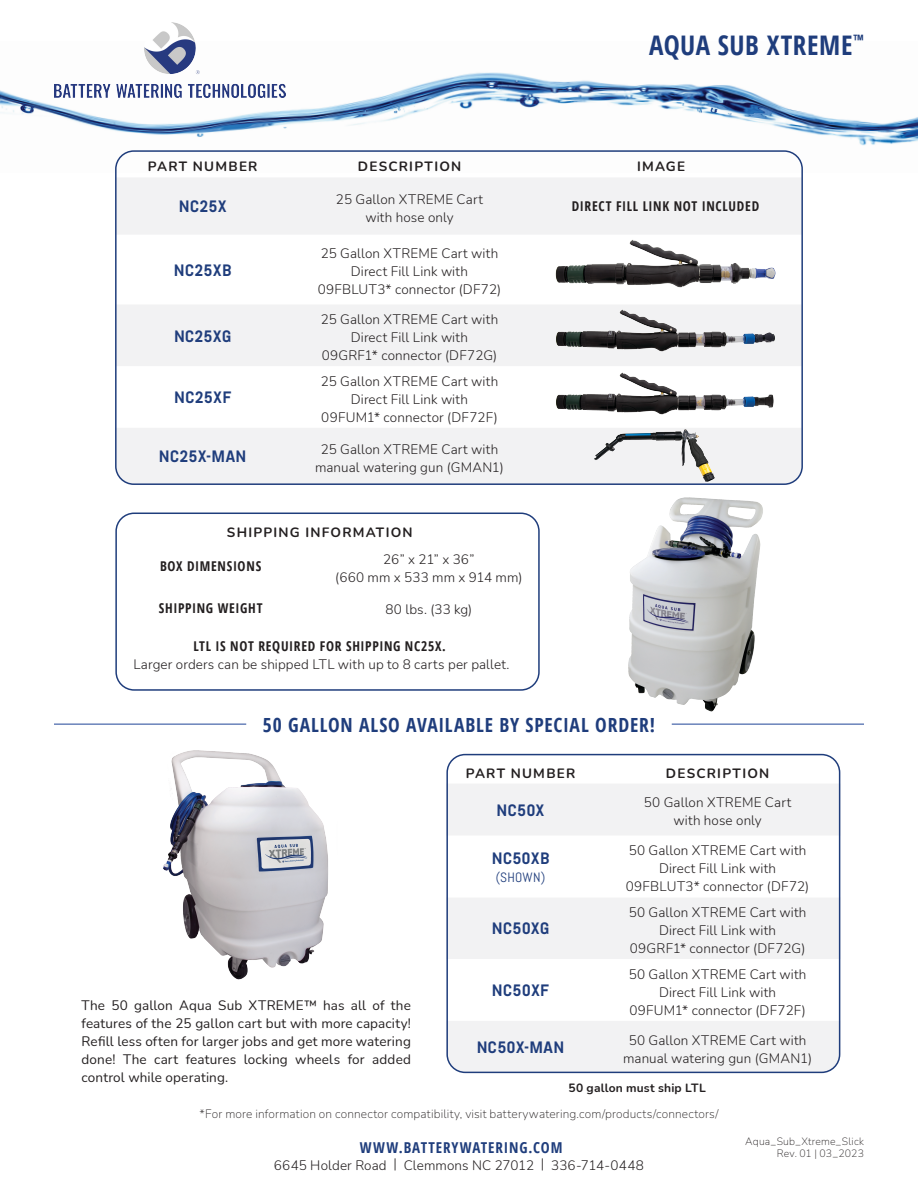
<style>
.page{position:relative;width:918px;height:1188px;background:#fff}
.page>*{position:absolute;margin:0;border:0;box-sizing:border-box;transform-origin:0 0}
.Product_Name_Header{font:700 condensed 27px "Open Sans";letter-spacing:.02em;color:#1f3d7c}
.t1{font:700 condensed 19.5px "Open Sans";letter-spacing:.04em;color:#1f3d7c}
.Part_Number{font:700 16.5px "Abel Pro";letter-spacing:.005em;color:#1f3d7c}
.t2{font:700 condensed 15px "Open Sans";letter-spacing:.06em;color:#1f3d7c}
.Description_in_Table{font:300 13.5px/18px "Nunito";letter-spacing:.01em;color:#231f20;text-align:center}
.t3{font:13.5px/18px "Nunito";letter-spacing:.01em;color:#231f20;text-align:justify}
.Header_in_Tables{font:700 13.5px "Nunito";letter-spacing:.09em;color:#231f20}
.t4{font:700 condensed 13.5px "Open Sans";letter-spacing:.05em;color:#231f20}
.Part_Number-2{font:13.5px "Abel Pro";letter-spacing:.02em;color:#1f3d7c}
.File_Name_and_Rev{font:200 12px "Nunito";letter-spacing:.015em;color:#231f20}
.Paragraph_Style_1{font:700 12px "Nunito";letter-spacing:.015em;color:#231f20}
.File_Name_and_Rev-2{font:200 10.5px "Nunito";letter-spacing:.015em;color:#231f20}
.s1{font-family:"Open Sans";font-weight:700;font-stretch:condensed}
</style>
<div class="page">
<img style="left:0;top:72px;width:918px;height:92px">
<img style="left:54px;top:22px;width:231px;height:76px">
<svg style="left:118px;top:178px;width:682px;height:304px;fill:#f2f2f3"></svg>
<img style="left:555px;top:240px;width:220px;height:48px">
<img style="left:555px;top:310px;width:220px;height:42px">
<img style="left:555px;top:373px;width:220px;height:42px">
<div style="left:449px;top:784px;width:392px;height:286px;background:#f2f2f3"></div>
<svg style="left:449px;top:836px;width:392px;height:185px"></svg>
<img style="left:163px;top:750px;width:165px;height:230px">
<img style="left:628px;top:497px;width:135px;height:215px">
<hr style="left:54px;top:724px;width:192px;height:1px;background:#1f4497">
<hr style="left:672px;top:724px;width:192px;height:1px;background:#1f4497">
<img style="left:594px;top:429px;width:112px;height:53px">
<svg style="left:115px;top:468px;width:17px;height:17px"></svg>
<svg style="left:449px;top:1053px;width:14px;height:20px"></svg>
<svg style="left:825px;top:1053px;width:16px;height:20px"></svg>
<svg style="left:787px;top:468px;width:16px;height:17px"></svg>
<div style="left:115px;top:150px;width:688px;height:335px;border:2px solid #1f3d7c;border-radius:18px"></div>
<div style="left:115px;top:513px;width:425px;height:178px;border:2px solid #1f3d7c;border-radius:18px"></div>
<div style="left:446px;top:754px;width:394px;height:319px;border:2px solid #1f3d7c;border-radius:18px"></div>
<p class="Product_Name_Header" style="left:649px;top:26px;width:216px">AQUA SUB XTREME<sup>™</sup></p>
<p class="Header_in_Tables" style="left:148px;top:156px;width:111px">PART NUMBER</p>
<p class="Header_in_Tables" style="left:358px;top:156px;width:105px">DESCRIPTION</p>
<p class="Header_in_Tables" style="left:637px;top:156px;width:50px">IMAGE</p>
<p class="Part_Number" style="left:179px;top:195px;width:49px">NC25X</p>
<p class="Description_in_Table" style="left:336px;top:190px;width:149px">25 Gallon XTREME Cart with hose only</p>
<p class="t4" style="left:572px;top:197px;width:189px">DIRECT FILL LINK NOT INCLUDED</p>
<p class="Part_Number" style="left:174px;top:259px;width:59px">NC25XB</p>
<p class="Description_in_Table" style="left:318px;top:244px;width:185px">25 Gallon XTREME Cart with<br>Direct Fill Link with<br>09FBLUT3* connector (DF72)</p>
<p class="Part_Number" style="left:174px;top:324px;width:59px">NC25XG</p>
<p class="Part_Number" style="left:174px;top:386px;width:59px">NC25XF</p>
<p class="Description_in_Table" style="left:321px;top:310px;width:179px">25 Gallon XTREME Cart with<br>Direct Fill Link with<br>09GRF1* connector (DF72G)</p>
<p class="Description_in_Table" style="left:321px;top:372px;width:179px">25 Gallon XTREME Cart with<br>Direct Fill Link with<br>09FUM1* connector (DF72F)</p>
<p class="Part_Number" style="left:159px;top:445px;width:89px">NC25X-MAN</p>
<p class="Description_in_Table" style="left:315px;top:440px;width:190px">25 Gallon XTREME Cart with manual watering gun (GMAN1)</p>
<p class="Header_in_Tables" style="left:227px;top:523px;width:187px">SHIPPING INFORMATION</p>
<p class="t4" style="left:160px;top:557px;width:103px">BOX DIMENSIONS</p>
<p class="Description_in_Table" style="left:335px;top:549px;width:189px">26” x 21” x 36”<br>(660 mm x 533 mm x 914 mm)</p>
<p class="t4" style="left:159px;top:598px;width:105px">SHIPPING WEIGHT</p>
<p class="Description_in_Table" style="left:385px;top:600px;width:88px">80 lbs. (33 kg)</p>
<p class="Description_in_Table" style="left:133px;top:637px;width:378px"><span class="s1">LTL IS NOT REQUIRED FOR SHIPPING NC25X.<br></span>Larger orders can be shipped LTL with up to 8 carts per pallet.</p>
<p class="t1" style="left:263px;top:711px;width:394px">50 GALLON ALSO AVAILABLE BY SPECIAL ORDER!</p>
<p class="Header_in_Tables" style="left:466px;top:763px;width:111px">PART NUMBER</p>
<p class="Header_in_Tables" style="left:666px;top:763px;width:105px">DESCRIPTION</p>
<p class="Part_Number" style="left:497px;top:799px;width:49px">NC50X</p>
<p class="Description_in_Table" style="left:644px;top:793px;width:149px">50 Gallon XTREME Cart with hose only</p>
<p class="Part_Number" style="left:492px;top:847px;width:59px">NC50XB</p>
<p class="Part_Number-2" style="left:496px;top:868px;width:51px">(SHOWN)</p>
<p class="Description_in_Table" style="left:626px;top:841px;width:185px">50 Gallon XTREME Cart with<br>Direct Fill Link with<br>09FBLUT3* connector (DF72)</p>
<p class="Part_Number" style="left:492px;top:917px;width:59px">NC50XG</p>
<p class="Description_in_Table" style="left:629px;top:903px;width:179px">50 Gallon XTREME Cart with<br>Direct Fill Link with<br>09GRF1* connector (DF72G)</p>
<p class="Description_in_Table" style="left:629px;top:964px;width:179px">50 Gallon XTREME Cart with<br>Direct Fill Link with<br>09FUM1* connector (DF72F)</p>
<p class="Part_Number" style="left:492px;top:979px;width:59px">NC50XF</p>
<p class="t3" style="left:82px;top:996px;width:331px">The 50 gallon Aqua Sub XTREME™ has all of the features of the 25 gallon cart but with more capacity!<br>Refill less often for larger jobs and get more watering done! The cart features locking wheels for added control while operating.</p>
<p class="Part_Number" style="left:477px;top:1036px;width:89px">NC50X-MAN</p>
<p class="Description_in_Table" style="left:623px;top:1030px;width:190px">50 Gallon XTREME Cart with manual watering gun (GMAN1)</p>
<p class="Paragraph_Style_1" style="left:569px;top:1079px;width:139px">50 gallon must ship LTL</p>
<p class="File_Name_and_Rev" style="left:199px;top:1105px;width:521px">*For more information on connector compatibility, visit batterywatering.com/products/connectors/</p>
<p class="t2" style="left:360px;top:1137px;width:204px">WWW.BATTERYWATERING.COM</p>
<p class="Description_in_Table" style="left:274px;top:1156px;width:372px">6645 Holder Road | Clemmons NC 27012 | 336-714-0448</p>
<p class="File_Name_and_Rev-2" style="left:745px;top:1134px;width:120px">Aqua_Sub_Xtreme_Slick</p>
<p class="File_Name_and_Rev-2" style="left:777px;top:1146px;width:89px">Rev. 01 | 03_2023</p>
</div>
